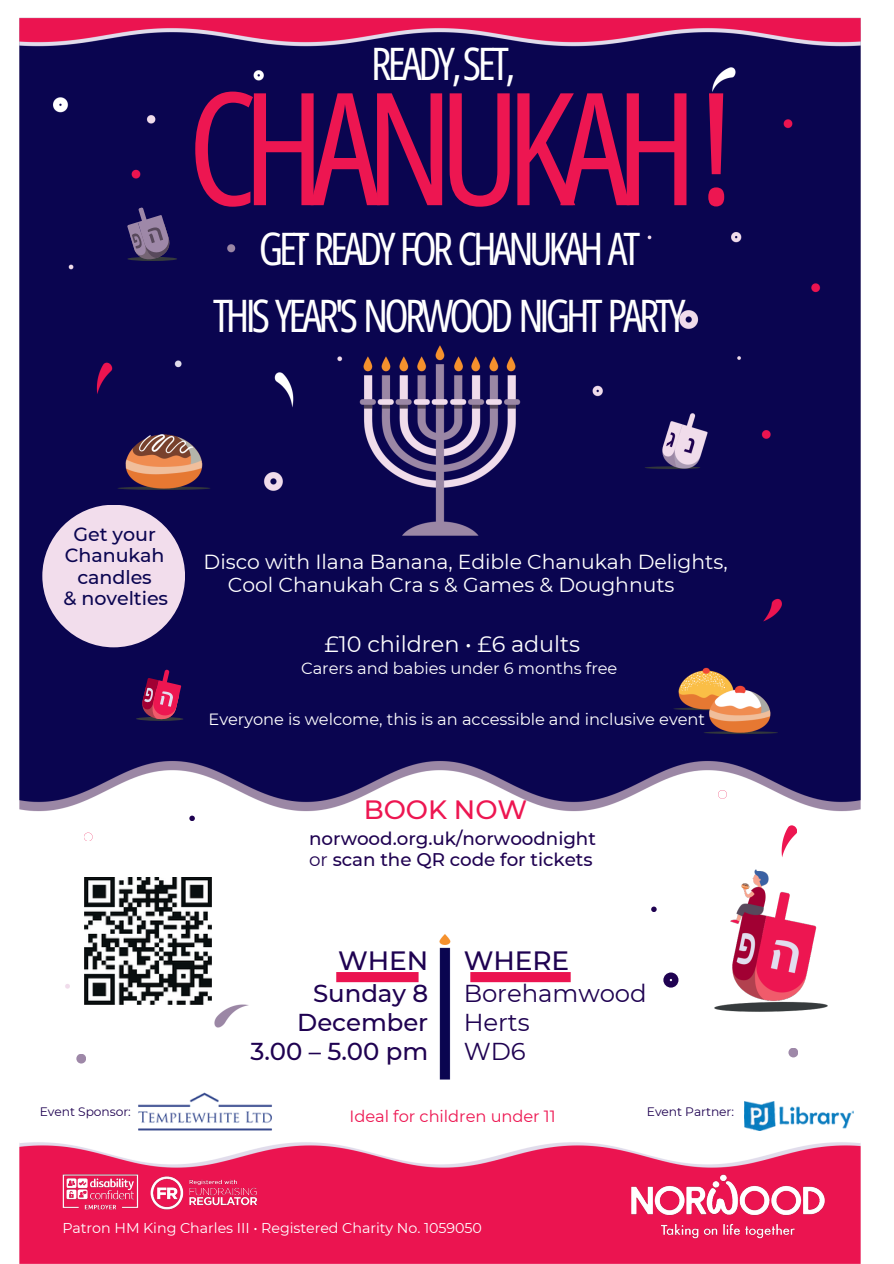
<style>
.page{position:relative;width:894px;height:1264px;background:#fff}
.page>*{position:absolute;margin:0;border:0;box-sizing:border-box;transform-origin:0 0}
.t1{font:156.6px "Open Sans Condensed";letter-spacing:-.09em;color:#ed1651}
.t2{font:44.7px/67.1px "Open Sans Condensed";letter-spacing:-.085em;color:#fff;text-align:center}
.t3{font:500 26.4px "Montserrat";letter-spacing:-.005em;color:#1f0251}
.t4{font:500 26.4px "Montserrat";letter-spacing:-.005em;color:#ed1651}
.t5{font:500 24.45px/29px "Montserrat";letter-spacing:-.005em;color:#1f0251;text-align:right}
.t6{font:24.45px/29px "Montserrat";letter-spacing:-.005em;color:#1f0251}
.t7{font:22.35px "Montserrat";letter-spacing:-.005em;color:#fff}
.t8{font:20.4px/23px "Montserrat";letter-spacing:-.005em;color:#fff}
.t9{font:500 19.05px/21.3px "Montserrat";letter-spacing:-.005em;color:#0b0551;text-align:center}
.t10{font:500 18.3px/21.3px "Montserrat";letter-spacing:-.005em;color:#1f0251}
.t11{font:16.2px "Montserrat";letter-spacing:-.005em;color:#fff}
.t12{font:16.2px "Montserrat";letter-spacing:-.005em;color:#ed1651}
.t13{font:14.25px "Montserrat";letter-spacing:-.005em;color:#fff}
.t14{font:12.3px "Montserrat";letter-spacing:-.005em;color:#1f0251}
.s1{font-weight:400}
</style>
<div class="page">
<img style="left:19px;top:17px;width:842px;height:1246px">
<img style="left:84px;top:877px;width:128px;height:127px">
<svg style="left:127px;top:257px;width:50px;height:4px"></svg>
<svg style="left:127px;top:207px;width:42px;height:52px;background:#5f507c"></svg>
<svg style="left:136px;top:669px;width:47px;height:52px;background:#761d56"></svg>
<img style="left:704px;top:859px;width:133px;height:162px">
<img style="left:130px;top:1058px;width:151px;height:106px">
<img style="left:52px;top:1164px;width:215px;height:55px">
<img style="left:621px;top:1164px;width:213px;height:84px">
<img style="left:743px;top:1100px;width:110px;height:30px">
<div style="left:76px;top:1053px;width:10px;height:10px;background:#9e88a8;border-radius:50%"></div>
<svg style="left:84px;top:832px;width:9px;height:9px"></svg>
<div style="left:42px;top:504px;width:143px;height:143px;background:#f2ddec;border-radius:50%"></div>
<svg style="left:189px;top:815px;width:6px;height:6px"></svg>
<svg style="left:651px;top:906px;width:5px;height:6px"></svg>
<svg style="left:663px;top:972px;width:15px;height:15px"></svg>
<svg style="left:717px;top:790px;width:9px;height:8px"></svg>
<svg style="left:781px;top:825px;width:16px;height:32px"></svg>
<div style="left:788px;top:1047px;width:10px;height:10px;background:#9e88a8;border-radius:50%"></div>
<p class="t2" style="left:371px;top:29px;width:146px">READY,SET,</p>
<p class="t1" style="left:187px;top:38px;width:548px">CHANUKAH!</p>
<p class="t2" style="left:213px;top:214px;width:474px">GET READY FOR CHANUKAH AT<br>THIS YEAR'S NORWOOD NIGHT PARTY</p>
<p class="t9" style="left:63px;top:523px;width:106px">Get your<br>Chanukah candles<br>&amp; novelties</p>
<p class="t8" style="left:228px;top:550px;width:501px;text-indent:-24px">Disco with Ilana Banana, Edible Chanukah Delights,<br>Cool Chanukah Cra s &amp; Games &amp; Doughnuts</p>
<p class="t7" style="left:324px;top:630px;width:257px">£10 children • £6 adults</p>
<p class="t11" style="left:301px;top:658px;width:318px">Carers and babies under 6 months free</p>
<p class="t11" style="left:208px;top:709px;width:498px">Everyone is welcome, this is an accessible and inclusive event</p>
<p class="t4" style="left:363px;top:793px;width:165px">BOOK NOW</p>
<p class="t10" style="left:309px;top:827px;width:288px">norwood.org.uk/norwoodnight <span class="s1">or</span> scan the QR code for tickets</p>
<p class="t3" style="left:338px;top:944px;width:92px">WHEN</p>
<p class="t5" style="left:250px;top:978px;width:179px">Sunday 8<br>December<br>3.00 – 5.00 pm</p>
<p class="t3" style="left:463px;top:944px;width:107px">WHERE</p>
<p class="t6" style="left:463px;top:978px;width:184px">Borehamwood<br>Herts<br>WD6</p>
<p class="t14" style="left:40px;top:1104px;width:93px">Event Sponsor:</p>
<h3 class="t14" style="left:646px;top:1104px;width:89px">Event Partner:</h3>
<h4 class="t12" style="left:349px;top:1105px;width:207px">Ideal for children under 11</h4>
<p class="t13" style="left:62px;top:1218px;width:421px">Patron HM King Charles III • Registered Charity No. 1059050</p>
</div>
